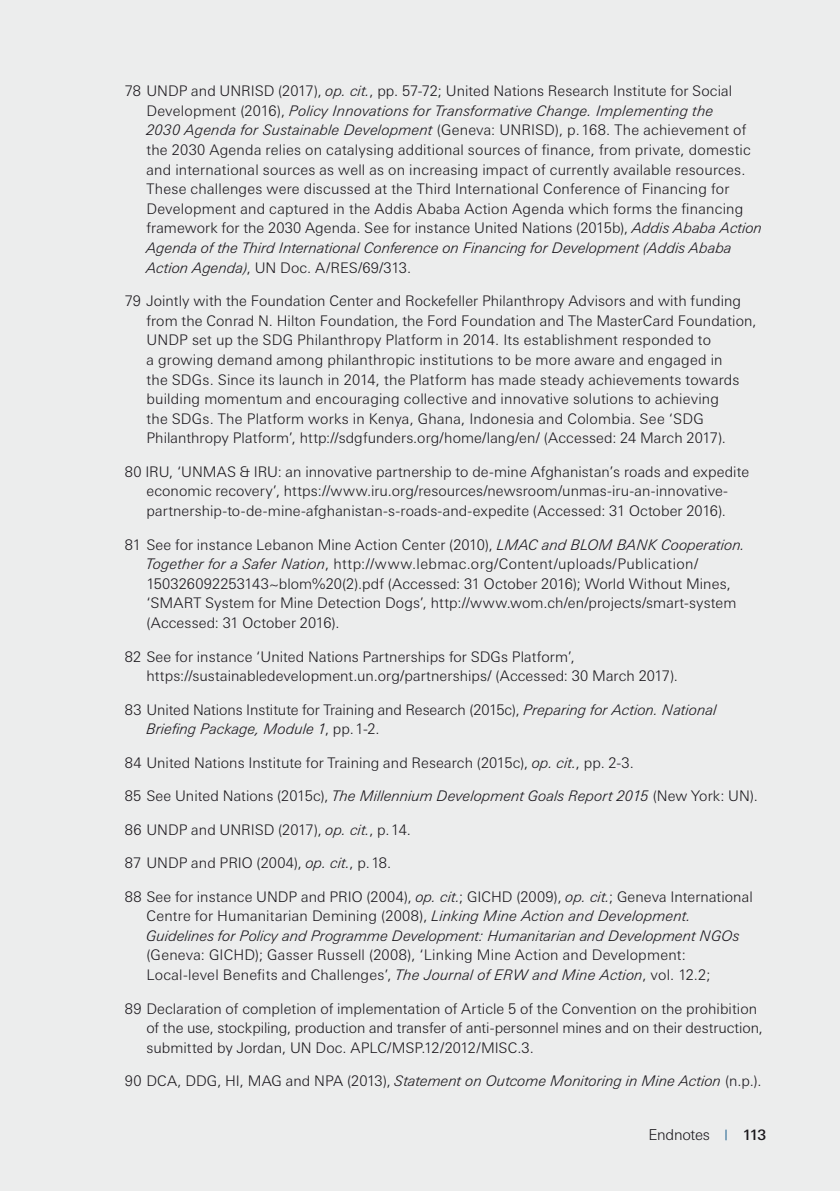
<style>
.page{position:relative;width:840px;height:1191px;background:#fff}
.page>*{position:absolute;margin:0;border:0;box-sizing:border-box;transform-origin:0 0}
.t1{font:300 15px "Linotype Univers Basic";letter-spacing:-.02em;color:#1a171c}
.t2{font:300 14.6px/19.6px "Linotype Univers Basic";letter-spacing:.01em;color:#1a171c}
.t3{font:italic 300 14.6px/19.6px "Linotype Univers Basic";letter-spacing:.01em;color:#1a171c}
.t4{font:300 14.6px/19.6px "Linotype Univers Basic";letter-spacing:-.01em;color:#1a171c}
.s1{font-style:italic}
.s2{font-style:normal}
.s3{font-size:10.6px;color:#004d81}
.s4{font-weight:500;font-size:14.4px}
</style>
<div class="page">
<div style="left:0;top:0;width:839px;height:1191px;background:#eceded"></div>
<p class="t2" style="left:146px;top:81px;width:617px;text-indent:-22px">78 UNDP and UNRISD (2017), <span class="s1">op. cit.</span>, pp. 57-72; United Nations Research Institute for Social Development (2016), <span class="s1">Policy Innovations for Transformative Change. Implementing the<br>2030 Agenda for Sustainable Development</span> (Geneva: UNRISD), p.168. The achievement of the 2030 Agenda relies on catalysing additional sources of finance, from private, domestic and international sources as well as on increasing impact of currently available resources.<br>These challenges were discussed at the Third International Conference of Financing for Development and captured in the Addis Ababa Action Agenda which forms the financing framework for the 2030 Agenda. See for instance United Nations (2015b), <span class="s1">Addis Ababa Action Agenda of the Third International Conference on Financing for Development (Addis Ababa Action Agenda)</span>, UN Doc. A/RES/69/313.</p>
<p class="t2" style="left:146px;top:291px;width:611px;text-indent:-22px">79 Jointly with the Foundation Center and Rockefeller Philanthropy Advisors and with funding from the Conrad N. Hilton Foundation, the Ford Foundation and The MasterCard Foundation, UNDP set up the SDG Philanthropy Platform in 2014. Its establishment responded to<br>a growing demand among philanthropic institutions to be more aware and engaged in<br>the SDGs. Since its launch in 2014, the Platform has made steady achievements towards building momentum and encouraging collective and innovative solutions to achieving<br>the SDGs. The Platform works in Kenya, Ghana, Indonesia and Colombia. See ‘SDG Philanthropy Platform’, http://sdgfunders.org/home/lang/en/ (Accessed: 24 March 2017).</p>
<p class="t2" style="left:125px;top:462px;width:625px;text-align:center">80 IRU, ‘UNMAS &amp; IRU: an innovative partnership to de-mine Afghanistan’s roads and expedite economic recovery’, https://www.iru.org/resources/newsroom/unmas-iru-an-innovative&shy;partnership-to-de-mine-afghanistan-s-roads-and-expedite (Accessed: 31 October 2016).</p>
<p class="t2" style="left:146px;top:534px;width:599px;text-indent:-22px">81 See for instance Lebanon Mine Action Center (2010), <span class="s1">LMAC and BLOM BANK Cooperation.<br>Together for a Safer Nation</span>, http://www.lebmac.org/Content/uploads/Publication/ 150326092253143~blom%20(2).pdf (Accessed: 31 October 2016); World Without Mines, ‘SMART System for Mine Detection Dogs’, http://www.wom.ch/en/projects/smart-system (Accessed: 31 October 2016).</p>
<p class="t2" style="left:146px;top:646px;width:533px;text-indent:-22px">82 See for instance ‘United Nations Partnerships for SDGs Platform’, https://sustainabledevelopment.un.org/partnerships/ (Accessed: 30 March 2017).</p>
<p class="t4" style="left:146px;top:699px;width:571px;text-indent:-22px">83 United Nations Institute for Training and Research (2015c), <span class="s1">Preparing for Action. National<br>Briefing Package, Module 1</span>, pp.1-2.</p>
<p class="t2" style="left:125px;top:752px;width:510px">84 United Nations Institute for Training and Research (2015c), <span class="s1">op. cit.</span>, pp. 2-3.</p>
<p class="t2" style="left:125px;top:786px;width:634px">85 See United Nations (2015c), <span class="s1">The Millennium Development Goals Report 2015</span> (New York: UN).</p>
<p class="t2" style="left:125px;top:819px;width:287px">86 UNDP and UNRISD (2017), <span class="s1">op. cit.</span>, p.14.</p>
<p class="t2" style="left:125px;top:853px;width:268px">87 UNDP and PRIO (2004), <span class="s1">op. cit.</span>, p.18.</p>
<p class="t3" style="left:146px;top:886px;width:607px;text-indent:-22px"><span class="s2">88 See for instance UNDP and PRIO (2004),</span> op. cit.<span class="s2">; GICHD (2009),</span> op. cit.<span class="s2">; Geneva International<br>Centre for Humanitarian Demining (2008),</span> Linking Mine Action and Development.<br>Guidelines for Policy and Programme Development: Humanitarian and Development NGOs</p>
<p class="t2" style="left:146px;top:945px;width:565px">(Geneva: GICHD); Gasser Russell (2008), ‘Linking Mine Action and Development:<br>Local-level Benefits and Challenges’, <span class="s1">The Journal of ERW and Mine Action</span>, vol. 12.2;</p>
<p class="t2" style="left:146px;top:998px;width:617px;text-indent:-22px">89 Declaration of completion of implementation of Article 5 of the Convention on the prohibition of the use, stockpiling, production and transfer of anti-personnel mines and on their destruction, submitted by Jordan, UN Doc. APLC/MSP.12/2012/MISC.3.</p>
<p class="t3" style="left:125px;top:1071px;width:637px"><span class="s2">90 DCA, DDG, HI, MAG and NPA (2013),</span> Statement on Outcome Monitoring in Mine Action <span class="s2">(n.p.).</span></p>
<p class="t1" style="left:648px;top:1126px;width:119px">Endnotes <span class="s3">|</span> <span class="s4">113</span></p>
</div>
